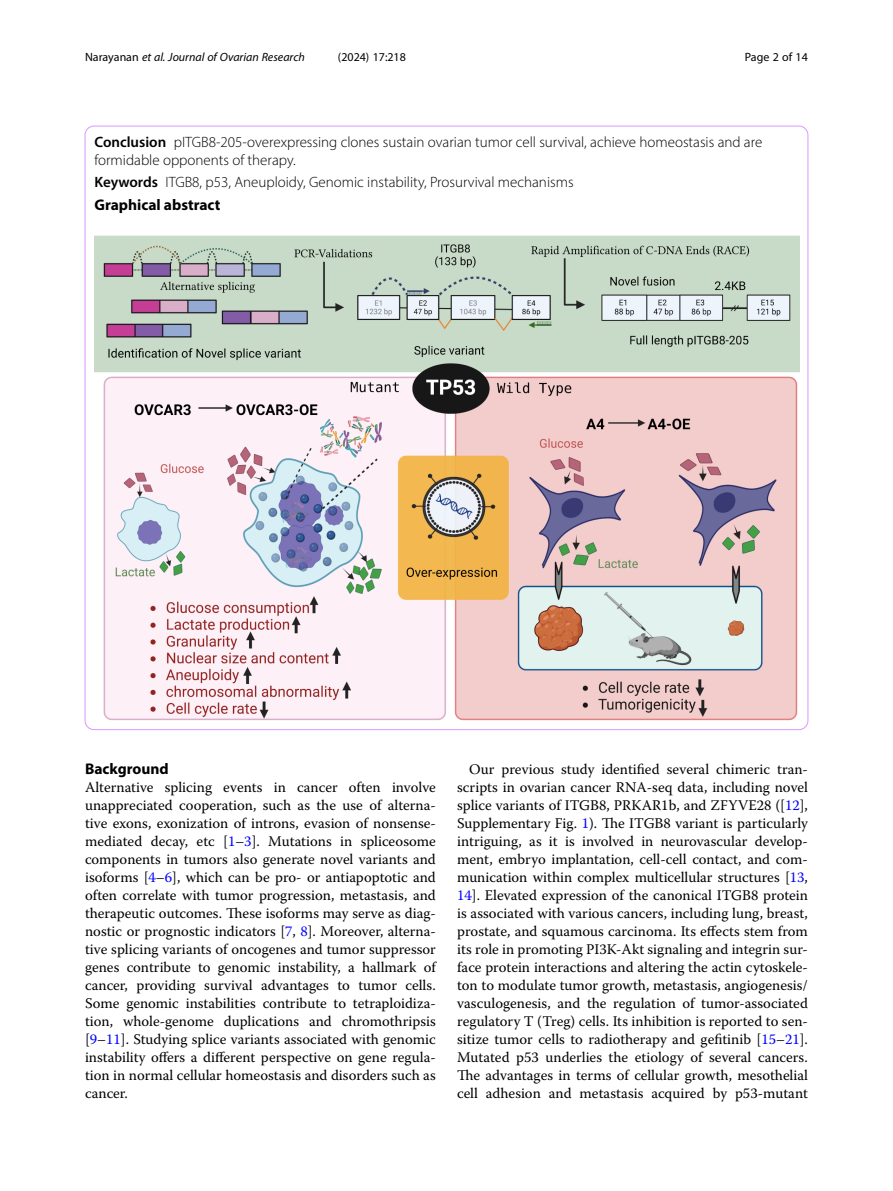
<style>
.page{position:relative;width:893px;height:1191px;background:#fff}
.page>*{position:absolute;margin:0;border:0;box-sizing:border-box;transform-origin:0 0}
.Abstract_UNstructure{font:700 15.45px "Myriad Pro";color:#000}
.Head_1{font:700 15.45px "Myriad Pro";color:#000}
.Abstract_Structured{font:300 15px/18px "Myriad Pro";color:#000}
.Keyword_Text{font:300 15px "Myriad Pro";color:#000}
.Body_Text_Indent{font:14.7px/18px "Warnock Pro";color:#000;text-align:justify}
.Body_Text{font:14.7px/18px "Warnock Pro";color:#000;text-align:justify}
.t1{font:italic 12px "Myriad Pro";color:#000}
.t2{font:12px "Myriad Pro";color:#000}
.s1{font-style:normal}
.s2{font-weight:600}
.s3{color:#00f}
</style>
<div class="page">
<img style="left:94px;top:235px;width:705px;height:485px">
<p class="t1" style="left:85px;top:50px;width:221px"><span class="s1">Narayanan</span> et al. Journal of Ovarian Research</p>
<p class="t2" style="left:338px;top:50px;width:70px">(2024) 17:218</p>
<p class="t2" style="left:745px;top:50px;width:65px">Page 2 of 14</p>
<p class="Abstract_Structured" style="left:94px;top:132px;width:669px"><span class="s2">Conclusion</span> pITGB8-205-overexpressing clones sustain ovarian tumor cell survival, achieve homeostasis and are formidable opponents of therapy.</p>
<p class="Keyword_Text" style="left:94px;top:173px;width:481px"><span class="s2">Keywords</span> ITGB8, p53, Aneuploidy, Genomic instability, Prosurvival mechanisms</p>
<p class="Abstract_UNstructure" style="left:94px;top:194px;width:128px">Graphical abstract</p>
<p class="Head_1" style="left:85px;top:759px;width:85px">Background</p>
<p class="Body_Text" style="left:85px;top:778px;width:352px">Alternative splicing events in cancer often involve unappreciated cooperation, such as the use of alterna&shy;tive exons, exonization of introns, evasion of nonsense&shy;mediated decay, etc [<span class="s3">1</span>–<span class="s3">3</span>]. Mutations in spliceosome components in tumors also generate novel variants and isoforms [<span class="s3">4</span>–<span class="s3">6</span>], which can be pro- or antiapoptotic and often correlate with tumor progression, metastasis, and therapeutic outcomes. These isoforms may serve as diag&shy;nostic or prognostic indicators [<span class="s3">7</span>, <span class="s3">8</span>]. Moreover, alterna&shy;tive splicing variants of oncogenes and tumor suppressor genes contribute to genomic instability, a hallmark of cancer, providing survival advantages to tumor cells.<br>Some genomic instabilities contribute to tetraploidiza&shy;tion, whole-genome duplications and chromothripsis [<span class="s3">9</span>–<span class="s3">11</span>]. Studying splice variants associated with genomic instability offers a different perspective on gene regula&shy;tion in normal cellular homeostasis and disorders such as cancer.</p>
<p class="Body_Text_Indent" style="left:457px;top:760px;width:352px;text-indent:12px">Our previous study identified several chimeric tran&shy;scripts in ovarian cancer RNA-seq data, including novel splice variants of ITGB8, PRKAR1b, and ZFYVE28 ([<span class="s3">12</span>], Supplementary Fig. <span class="s3">1</span>). The ITGB8 variant is particularly intriguing, as it is involved in neurovascular develop&shy;ment, embryo implantation, cell-cell contact, and com&shy;munication within complex multicellular structures [<span class="s3">13</span>, <span class="s3">14</span>]. Elevated expression of the canonical ITGB8 protein is associated with various cancers, including lung, breast, prostate, and squamous carcinoma. Its effects stem from its role in promoting PI3K-Akt signaling and integrin sur&shy;face protein interactions and altering the actin cytoskele&shy;ton to modulate tumor growth, metastasis, angiogenesis/ vasculogenesis, and the regulation of tumor-associated regulatory T (Treg) cells. Its inhibition is reported to sen&shy;sitize tumor cells to radiotherapy and gefitinib [<span class="s3">15</span>–<span class="s3">21</span>].<br>Mutated p53 underlies the etiology of several cancers.<br>The advantages in terms of cellular growth, mesothelial cell adhesion and metastasis acquired by p53-mutant</p>
</div>
